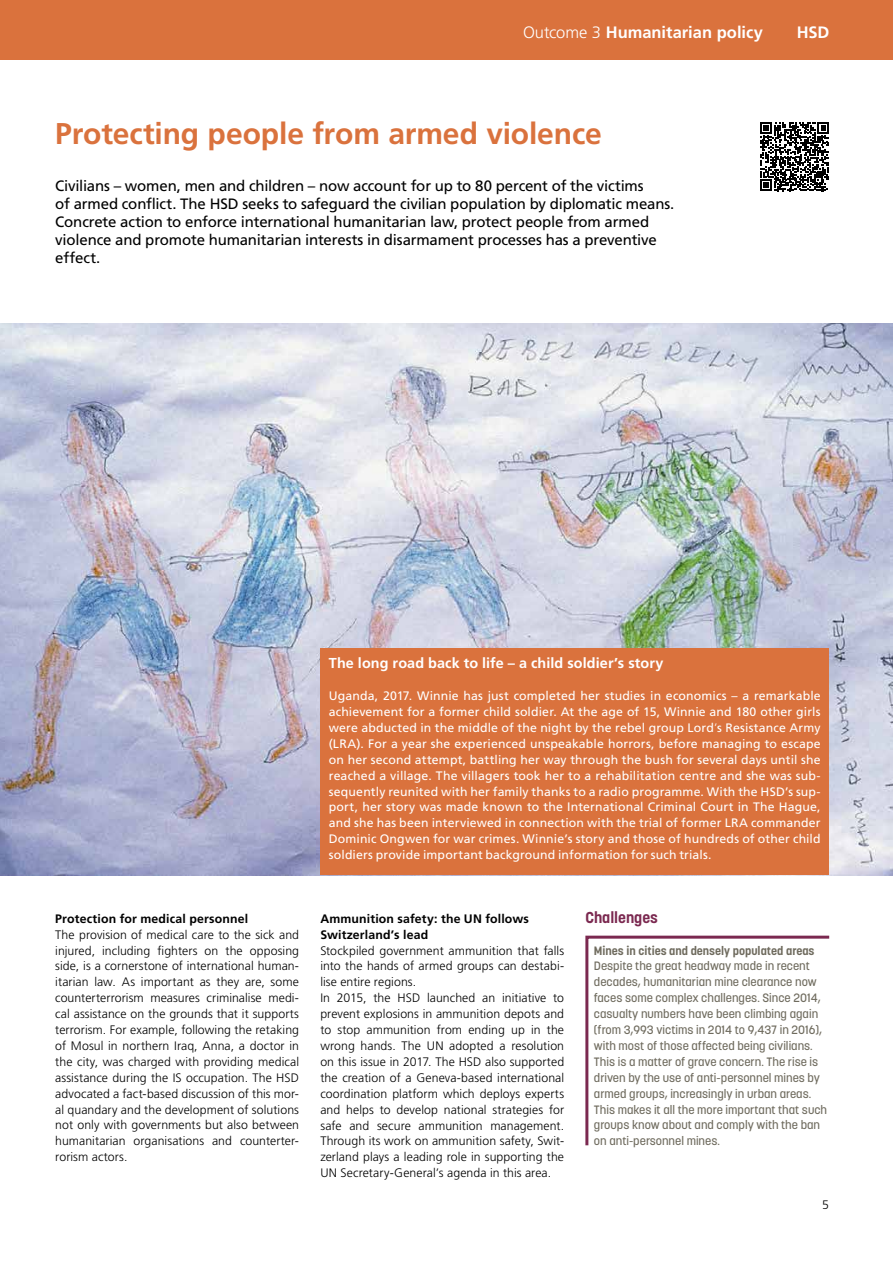
<style>
.page{position:relative;width:893px;height:1263px;background:#fff}
.page>*{position:absolute;margin:0;border:0;box-sizing:border-box;transform-origin:0 0}
.t1{font:700 30px "Frutiger LT Pro";letter-spacing:-.005em;color:#da723d}
.t2{font:700 16.5px "Frutiger LT Pro";color:#fff}
.t3{font:700 15.6px "Korolev";color:#7b2950}
.t4{font:15px/18px "Frutiger LT Pro";letter-spacing:-.015em;color:#000}
.t5{font:700 14.4px "Frutiger LT Pro";letter-spacing:.005em;color:#fff}
.t6{font:300 12.3px/15.9px "Frutiger LT Pro";letter-spacing:.005em;color:#000;text-align:justify}
.t7{font:12.3px/15.9px "Frutiger LT Pro";letter-spacing:.01em;color:#fff;text-align:justify}
.t8{font:700 12.3px/15.9px "Frutiger LT Pro";letter-spacing:.015em;color:#000}
.t9{font:500 12px/15.9px "Korolev";color:#6f6b5e}
.t10{font:700 12px "Korolev";color:#6f6b5e}
.s1{font-weight:300}
</style>
<div class="page">
<div style="left:0;top:0;width:893px;height:60px;background:#da723d"></div>
<img style="left:0;top:323px;width:893px;height:552px">
<svg style="left:760px;top:122px;width:69px;height:69px"></svg>
<svg style="left:585px;top:935px;width:245px;height:211px"></svg>
<div style="left:320px;top:648px;width:509px;height:227px;background:#da723d"></div>
<h2 class="t2" style="left:523px;top:22px;width:241px"><span class="s1">Outcome 3</span> Humanitarian policy</h2>
<h2 class="t2" style="left:797px;top:22px;width:34px">HSD</h2>
<h1 class="t1" style="left:55px;top:115px;width:548px">Protecting people from armed violence</h1>
<p class="t4" style="left:55px;top:177px;width:621px">Civilians – women, men and children – now account for up to 80 percent of the victims<br>of armed conflict. The HSD seeks to safeguard the civilian population by diplomatic means.<br>Concrete action to enforce international humanitarian law, protect people from armed violence and promote humanitarian interests in disarmament processes has a preventive effect.</p>
<p class="t8" style="left:55px;top:910px;width:194px">Protection for medical personnel</p>
<p class="t6" style="left:55px;top:926px;width:245px">The provision of medical care to the sick and injured, including fighters on the opposing side, is a cornerstone of international human&shy;itarian law. As important as they are, some counterterrorism measures criminalise medi&shy;cal assistance on the grounds that it supports terrorism. For example, following the retaking of Mosul in northern Iraq, Anna, a doctor in the city, was charged with providing medical assistance during the IS occupation. The HSD advocated a fact-based discussion of this mor&shy;al quandary and the development of solutions not only with governments but also between humanitarian organisations and counterter&shy;rorism actors.</p>
<p class="t5" style="left:329px;top:655px;width:336px">The long road back to life – a child soldier’s story</p>
<p class="t7" style="left:329px;top:688px;width:493px">Uganda, 2017. Winnie has just completed her studies in economics – a remarkable achievement for a former child soldier. At the age of 15, Winnie and 180 other girls were abducted in the middle of the night by the rebel group Lord<span class="s1">’</span>s Resistance Army (LRA). For a year she experienced unspeakable horrors, before managing to escape on her second attempt, battling her way through the bush for several days until she reached a village. The villagers took her to a rehabilitation centre and she was sub&shy;sequently reunited with her family thanks to a radio programme. With the HSD’s sup&shy;port, her story was made known to the International Criminal Court in The Hague, and she has been interviewed in connection with the trial of former LRA commander Dominic Ongwen for war crimes. Winnie’s story and those of hundreds of other child soldiers provide important background information for such trials.</p>
<p class="t8" style="left:320px;top:910px;width:210px">Ammunition safety: the UN follows<br>Switzerland’s lead</p>
<p class="t6" style="left:320px;top:942px;width:245px;text-align:left">Stockpiled government ammunition that falls into the hands of armed groups can destabi&shy;lise entire regions.<br>In 2015, the HSD launched an initiative to prevent explosions in ammunition depots and to stop ammunition from ending up in the wrong hands. The UN adopted a resolution on this issue in 2017. The HSD also supported the creation of a Geneva-based international coordination platform which deploys experts and helps to develop national strategies for safe and secure ammunition management.<br>Through its work on ammunition safety, Swit&shy;zerland plays a leading role in supporting the UN Secretary-General’s agenda in this area.</p>
<p class="t3" style="left:585px;top:907px;width:74px">Challenges</p>
<p class="t10" style="left:594px;top:943px;width:222px">Mines in cities and densely populated areas</p>
<p class="t9" style="left:594px;top:958px;width:235px">Despite the great headway made in recent decades, humanitarian mine clearance now faces some complex challenges. Since 2014, casualty numbers have been climbing again (from 3,993 victims in 2014 to 9,437 in 2016), with most of those affected being civilians.<br>This is a matter of grave concern. The rise is driven by the use of anti-personnel mines by armed groups, increasingly in urban areas.<br>This makes it all the more important that such groups know about and comply with the ban on anti-personnel mines.</p>
<p class="t6" style="left:822px;top:1197px;width:8px">5</p>
</div>
